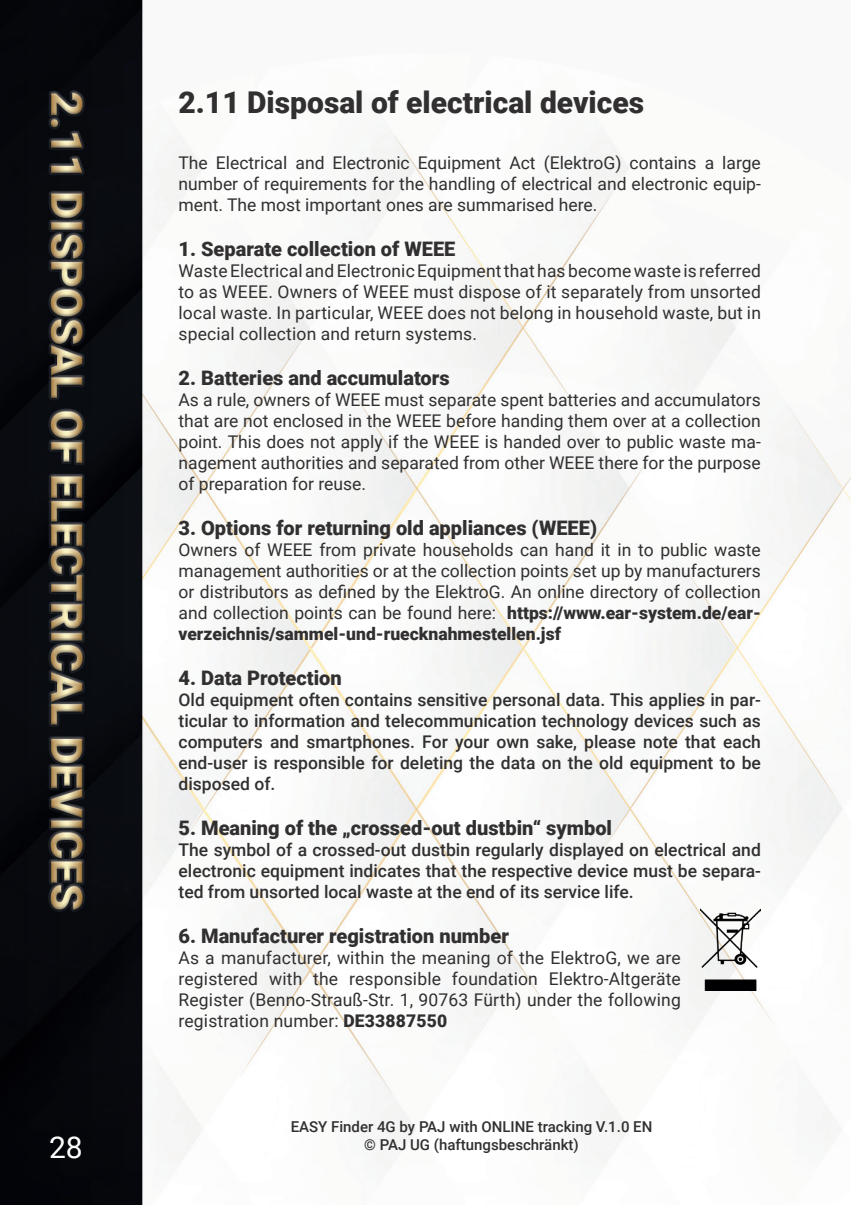
<style>
.page{position:relative;width:851px;height:1205px;background:#fff}
.page>*{position:absolute;margin:0;border:0;box-sizing:border-box;transform-origin:0 0}
.t1{font:900 30px "Roboto";color:#312f30}
.t2{font:30px "Roboto";color:#fff}
.t3{font:900 20px "Roboto";color:#312f30}
.t4{font:17.5px/21px "Roboto";color:#312f30;text-align:justify}
.t5{font:500 17.5px/21px "Roboto";color:#312f30;text-align:justify}
.t6{font:500 15px "Roboto";color:#312f30}
.s1{font-weight:900}
</style>
<div class="page">
<img style="left:0;top:0;width:850px;height:1205px">
<img style="left:700px;top:908px;width:60px;height:82px">
<p class="t1" style="left:178px;top:81px;width:467px">2.11 Disposal of electrical devices</p>
<p class="t4" style="left:178px;top:152px;width:584px">The Electrical and Electronic Equipment Act (ElektroG) contains a large number of requirements for the handling of electrical and electronic equip&shy;ment. The most important ones are summarised here.</p>
<p class="t3" style="left:178px;top:235px;width:278px">1. Separate collection of WEEE</p>
<p class="t4" style="left:178px;top:260px;width:584px">Waste Electrical and Electronic Equipment that has become waste is referred to as WEEE. Owners of WEEE must dispose of it separately from unsorted local waste. In particular, WEEE does not belong in household waste, but in special collection and return systems.</p>
<p class="t3" style="left:178px;top:364px;width:272px">2. Batteries and accumulators</p>
<p class="t4" style="left:178px;top:389px;width:584px">As a rule, owners of WEEE must separate spent batteries and accumulators that are not enclosed in the WEEE before handing them over at a collection point. This does not apply if the WEEE is handed over to public waste ma&shy;nagement authorities and separated from other WEEE there for the purpose of preparation for reuse.</p>
<p class="t3" style="left:178px;top:514px;width:420px">3. Options for returning old appliances (WEEE)</p>
<p class="t4" style="left:178px;top:539px;width:584px">Owners of WEEE from private households can hand it in to public waste management authorities or at the collection points set up by manufacturers or distributors as defined by the ElektroG. An online directory of collection and collection points can be found here: <span class="s1">https://www.ear-system.de/ear&shy;verzeichnis/sammel-und-ruecknahmestellen.jsf</span></p>
<p class="t3" style="left:178px;top:664px;width:165px">4. Data Protection</p>
<p class="t5" style="left:178px;top:689px;width:584px">Old equipment often contains sensitive personal data. This applies in par&shy;ticular to information and telecommunication technology devices such as computers and smartphones. For your own sake, please note that each end-user is responsible for deleting the data on the old equipment to be disposed of.</p>
<p class="t3" style="left:178px;top:814px;width:435px">5. Meaning of the „crossed-out dustbin“ symbol</p>
<p class="t5" style="left:178px;top:839px;width:583px">The symbol of a crossed-out dustbin regularly displayed on electrical and electronic equipment indicates that the respective device must be separa&shy;ted from unsorted local waste at the end of its service life.</p>
<p class="t3" style="left:178px;top:922px;width:332px">6. Manufacturer registration number</p>
<p class="t4" style="left:178px;top:947px;width:504px">As a manufacturer, within the meaning of the ElektroG, we are registered with the responsible foundation Elektro-Altgeräte Register (Benno-Strauß-Str. 1, 90763 Fürth) under the following registration number: <span class="s1">DE33887550</span></p>
<p class="t6" style="left:291px;top:1116px;width:363px">EASY Finder 4G by PAJ with ONLINE tracking V.1.0 EN</p>
<p class="t2" style="left:49px;top:1126px;width:35px">28</p>
<p class="t6" style="left:364px;top:1134px;width:216px">© PAJ UG (haftungsbeschränkt)</p>
</div>
